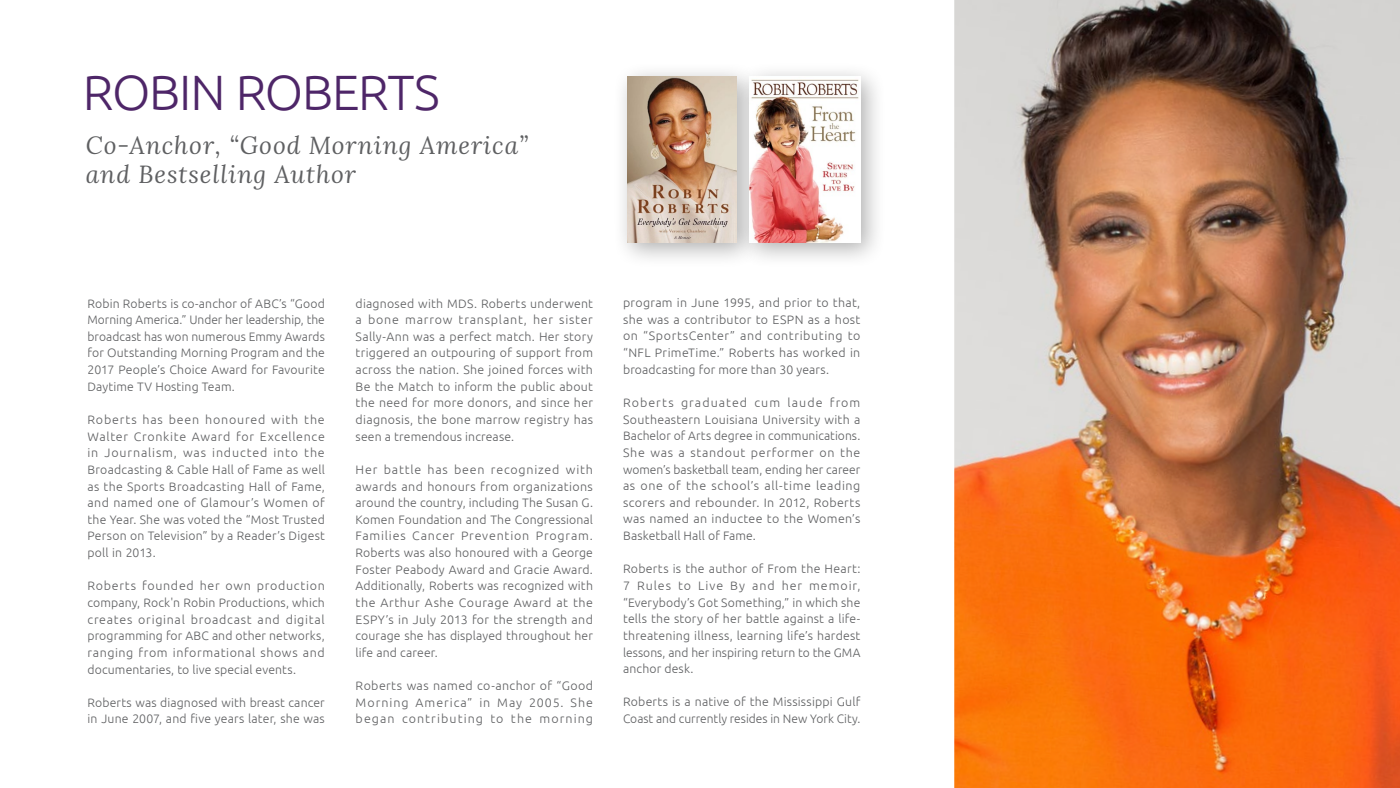
<style>
.page{position:relative;width:1400px;height:788px;background:#fff}
.page>*{position:absolute;margin:0;border:0;box-sizing:border-box;transform-origin:0 0}
.t1{font:300 49.61px "Ubuntu";letter-spacing:-.025em;color:#4e2668}
.t2{font:italic 24.5px/29.4px "Lora";letter-spacing:.04em;color:#5f6062}
.t3{font:300 12.25px/16.6px "Ubuntu";letter-spacing:.015em;color:#5f6062;text-align:justify}
</style>
<div class="page">
<img style="left:954px;top:0;width:446px;height:788px">
<div style="left:613px;top:62px;width:150px;height:206px;background:#000;opacity:.31"></div>
<img style="left:627px;top:77px;width:108px;height:165px">
<div style="left:735px;top:62px;width:152px;height:206px;background:#000;opacity:.31"></div>
<img style="left:750px;top:77px;width:110px;height:165px">
<h1 class="t1" style="left:83px;top:63px;width:358px">ROBIN ROBERTS</h1>
<h2 class="t2" style="left:86px;top:130px;width:444px">Co-Anchor, “Good Morning America” and Bestselling Author</h2>
<p class="t3" style="left:88px;top:294px;width:239px">Robin Roberts is co-anchor of ABC’s “Good Morning America.” Under her leadership, the broadcast has won numerous Emmy Awards for Outstanding Morning Program and the 2017 People’s Choice Award for Favourite Daytime TV Hosting Team.</p>
<p class="t3" style="left:88px;top:411px;width:239px">Roberts has been honoured with the Walter Cronkite Award for Excellence in Journalism, was inducted into the Broadcasting &amp; Cable Hall of Fame as well as the Sports Broadcasting Hall of Fame, and named one of Glamour’s Women of the Year. She was voted the “Most Trusted Person on Television” by a Reader’s Digest poll in 2013.</p>
<p class="t3" style="left:88px;top:577px;width:239px">Roberts founded her own production company, Rock'n Robin Productions, which creates original broadcast and digital programming for ABC and other networks, ranging from informational shows and documentaries, to live special events.</p>
<p class="t3" style="left:88px;top:693px;width:239px">Roberts was diagnosed with breast cancer in June 2007, and five years later, she was</p>
<p class="t3" style="left:356px;top:294px;width:239px">diagnosed with MDS. Roberts underwent a bone marrow transplant, her sister Sally-Ann was a perfect match. Her story triggered an outpouring of support from across the nation. She joined forces with Be the Match to inform the public about the need for more donors, and since her diagnosis, the bone marrow registry has seen a tremendous increase.</p>
<p class="t3" style="left:356px;top:461px;width:239px">Her battle has been recognized with awards and honours from organizations around the country, including The Susan G.<br>Komen Foundation and The Congressional Families Cancer Prevention Program.<br>Roberts was also honoured with a George Foster Peabody Award and Gracie Award.<br>Additionally, Roberts was recognized with the Arthur Ashe Courage Award at the ESPY’s in July 2013 for the strength and courage she has displayed throughout her life and career.</p>
<p class="t3" style="left:356px;top:677px;width:239px">Roberts was named co-anchor of “Good Morning America” in May 2005. She began contributing to the morning</p>
<p class="t3" style="left:623px;top:294px;width:239px">program in June 1995, and prior to that, she was a contributor to ESPN as a host on “SportsCenter” and contributing to “NFL PrimeTime.” Roberts has worked in broadcasting for more than 30 years.</p>
<p class="t3" style="left:623px;top:394px;width:239px">Roberts graduated cum laude from Southeastern Louisiana University with a Bachelor of Arts degree in communications.<br>She was a standout performer on the women’s basketball team, ending her career as one of the school’s all-time leading scorers and rebounder. In 2012, Roberts was named an inductee to the Women’s Basketball Hall of Fame.</p>
<p class="t3" style="left:623px;top:560px;width:239px">Roberts is the author of From the Heart:<br>7 Rules to Live By and her memoir, “Everybody’s Got Something,” in which she tells the story of her battle against a life&shy;threatening illness, learning life’s hardest lessons, and her inspiring return to the GMA anchor desk.</p>
<p class="t3" style="left:623px;top:693px;width:239px">Roberts is a native of the Mississippi Gulf<br>Coast and currently resides in New York City.</p>
</div>
